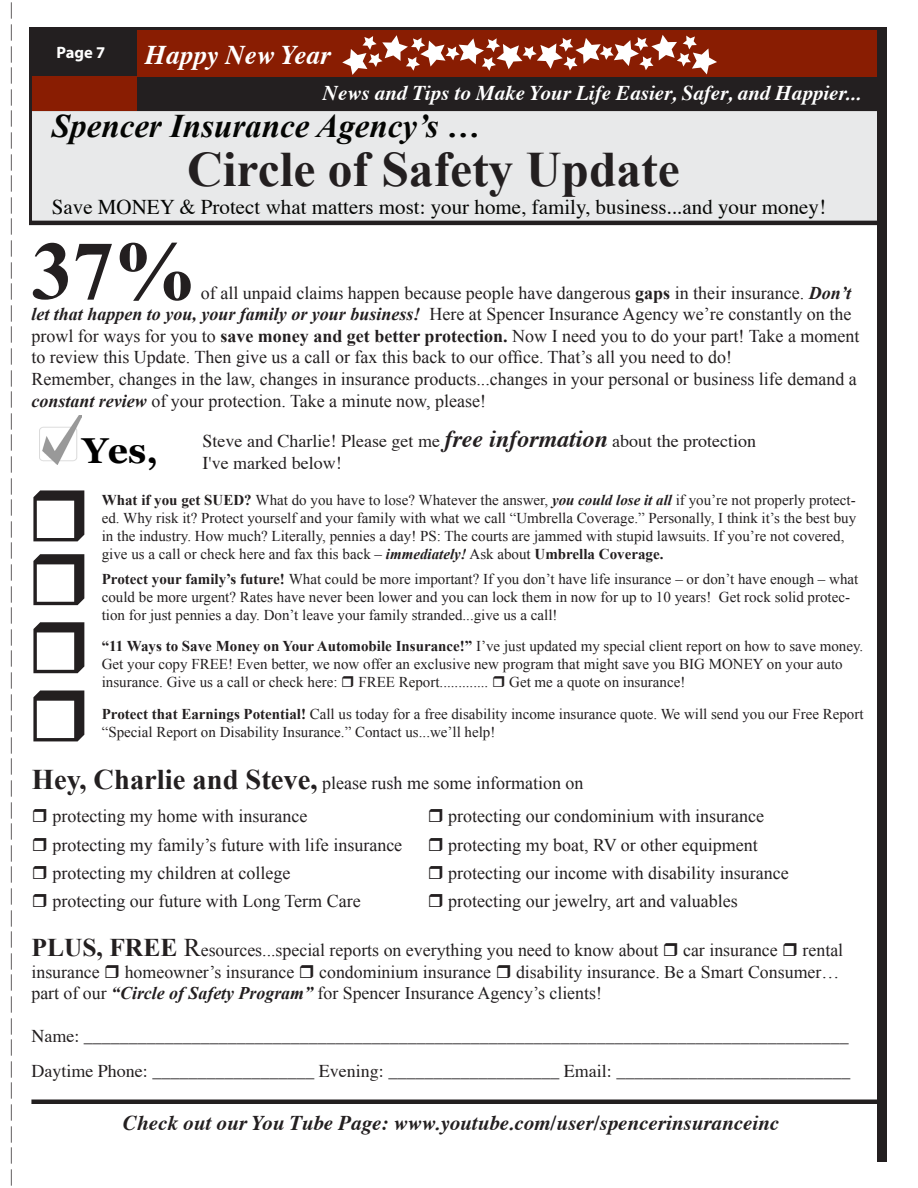
<style>
.page{position:relative;width:918px;height:1188px;background:#fff}
.page>*{position:absolute;margin:0;border:0;box-sizing:border-box;transform-origin:0 0}
.t1{font:700 82.5px "Times New Roman";color:#231f20}
.t2{font:700 49.5px "Times New Roman";color:#231f20}
.t3{font:700 36px "Georgia";color:#000}
.t4{font:italic 700 33px "Times New Roman";color:#040503}
.t5{font:italic 700 27px "Times";color:#fff}
.t6{font:21px "Times";color:#040503}
.t7{font:italic 700 21px "Times";color:#231f20}
.t8{font:italic 700 21px "Times";color:#fff}
.t9{font:18px/21.6px "Times New Roman";color:#231f20}
.t10{font:18px "Times";color:#231f20}
.t11{font:17.85px/21.6px "Times New Roman";color:#231f20}
.t12{font:700 16.5px "Myriad Pro";color:#fff}
.t13{font:15px/18px "Times New Roman";color:#231f20}
.s1{font-weight:700}
.s2{font-weight:700;font-style:italic}
.s3{font-weight:700;font-style:italic;font-size:24px}
.s4{font-weight:700;font-size:28.5px}
.s5{font-weight:700;font-size:25.5px}
.s6{font-size:25.5px}
</style>
<div class="page">
<hr style="left:31px;top:1100px;width:856px;height:4px;background:#231f20">
<div style="left:32px;top:110px;width:850px;height:111px;background:#e8e9ea"></div>
<div style="left:28px;top:107px;width:860px;height:118px;border:4px solid #231f20"></div>
<div style="left:29px;top:27px;width:863px;height:51px;background:#231f20"></div>
<div style="left:137px;top:31px;width:746px;height:46px;background:#891d02"></div>
<div style="left:28px;top:77px;width:865px;height:30px;background:#231f20"></div>
<div style="left:32px;top:77px;width:105px;height:34px;background:#891d02"></div>
<div style="left:878px;top:29px;width:15px;height:1133px;background:#231f20"></div>
<div style="left:14px;top:6px;width:15px;height:236px;background:#fff"></div>
<img style="left:39px;top:416px;width:43px;height:49px">
<div style="left:887px;top:6px;width:25px;height:1179px;background:#fff"></div>
<svg style="left:342px;top:35px;width:375px;height:40px"></svg>
<p class="t9" style="left:10px;top:-2px;width:5px">|</p>
<p class="t9" style="left:10px;top:20px;width:5px">|</p>
<p class="t9" style="left:10px;top:41px;width:5px">|</p>
<p class="t9" style="left:10px;top:63px;width:5px">|</p>
<p class="t9" style="left:10px;top:85px;width:5px">|</p>
<p class="t9" style="left:10px;top:106px;width:5px">|</p>
<p class="t9" style="left:10px;top:128px;width:5px">|</p>
<p class="t9" style="left:10px;top:149px;width:5px">|</p>
<p class="t9" style="left:10px;top:171px;width:5px">|</p>
<p class="t9" style="left:10px;top:193px;width:5px">|</p>
<p class="t9" style="left:10px;top:214px;width:5px">|</p>
<p class="t9" style="left:10px;top:236px;width:5px">|</p>
<p class="t9" style="left:10px;top:257px;width:5px">|</p>
<p class="t9" style="left:10px;top:279px;width:5px">|</p>
<p class="t9" style="left:10px;top:301px;width:5px">|</p>
<p class="t9" style="left:10px;top:322px;width:5px">|</p>
<p class="t9" style="left:10px;top:344px;width:5px">|</p>
<p class="t9" style="left:10px;top:365px;width:5px">|</p>
<p class="t9" style="left:10px;top:387px;width:5px">|</p>
<p class="t9" style="left:10px;top:409px;width:5px">|</p>
<p class="t9" style="left:10px;top:430px;width:5px">|</p>
<p class="t9" style="left:10px;top:452px;width:5px">|</p>
<p class="t9" style="left:10px;top:473px;width:5px">|</p>
<p class="t9" style="left:10px;top:495px;width:5px">|</p>
<p class="t9" style="left:10px;top:517px;width:5px">|</p>
<p class="t9" style="left:10px;top:538px;width:5px">|</p>
<p class="t9" style="left:10px;top:560px;width:5px">|</p>
<p class="t9" style="left:10px;top:581px;width:5px">|</p>
<p class="t9" style="left:10px;top:603px;width:5px">|</p>
<p class="t9" style="left:10px;top:625px;width:5px">|</p>
<p class="t9" style="left:10px;top:646px;width:5px">|</p>
<p class="t9" style="left:10px;top:668px;width:5px">|</p>
<p class="t9" style="left:10px;top:689px;width:5px">|</p>
<p class="t9" style="left:10px;top:711px;width:5px">|</p>
<p class="t9" style="left:10px;top:733px;width:5px">|</p>
<p class="t9" style="left:10px;top:754px;width:5px">|</p>
<p class="t9" style="left:10px;top:776px;width:5px">|</p>
<p class="t9" style="left:10px;top:797px;width:5px">|</p>
<p class="t9" style="left:10px;top:819px;width:5px">|</p>
<p class="t9" style="left:10px;top:841px;width:5px">|</p>
<p class="t9" style="left:10px;top:862px;width:5px">|</p>
<p class="t9" style="left:10px;top:884px;width:5px">|</p>
<p class="t9" style="left:10px;top:905px;width:5px">|</p>
<p class="t9" style="left:10px;top:927px;width:5px">|</p>
<p class="t9" style="left:10px;top:949px;width:5px">|</p>
<p class="t9" style="left:10px;top:970px;width:5px">|</p>
<p class="t9" style="left:10px;top:992px;width:5px">|</p>
<p class="t9" style="left:10px;top:1013px;width:5px">|</p>
<p class="t9" style="left:10px;top:1035px;width:5px">|</p>
<p class="t9" style="left:10px;top:1057px;width:5px">|</p>
<p class="t9" style="left:10px;top:1078px;width:5px">|</p>
<p class="t9" style="left:10px;top:1100px;width:5px">|</p>
<p class="t9" style="left:10px;top:1121px;width:5px">|</p>
<p class="t9" style="left:10px;top:1143px;width:5px">|</p>
<p class="t9" style="left:10px;top:1165px;width:5px">|</p>
<p class="t12" style="left:56px;top:41px;width:50px">Page 7</p>
<p class="t5" style="left:145px;top:30px;width:187px">Happy New Year</p>
<p class="t8" style="left:323px;top:73px;width:540px">News and Tips to Make Your Life Easier, Safer, and Happier...</p>
<p class="t4" style="left:52px;top:107px;width:430px">Spencer Insurance Agency’s …</p>
<p class="t2" style="left:187px;top:141px;width:494px">Circle of Safety Update</p>
<p class="t6" style="left:52px;top:187px;width:776px">Save MONEY &amp; Protect what matters most: your home, family, business...and your money!</p>
<p class="t1" style="left:31px;top:223px;width:166px">37%</p>
<p class="t9" style="left:31px;top:281px;width:830px;text-indent:169px">of all unpaid claims happen because people have dangerous <span class="s1">gaps</span> in their insurance. <span class="s2">Don’t let that happen to you, your family or your business!</span> Here at Spencer Insurance Agency we’re constantly on the prowl for ways for you to <span class="s1">save money and get better protection.</span> Now I need you to do your part! Take a moment to review this Update. Then give us a call or fax this back to our office. That’s all you need to do!</p>
<p class="t9" style="left:31px;top:368px;width:827px">Remember, changes in the law, changes in insurance products...changes in your personal or business life demand a <span class="s2">constant review</span> of your protection. Take a minute now, please!</p>
<p class="t10" style="left:203px;top:424px;width:555px">Steve and Charlie! Please get me <span class="s3">free information</span> about the protection</p>
<p class="t10" style="left:203px;top:446px;width:141px">I've marked below!</p>
<p class="t13" style="left:102px;top:491px;width:756px"><span class="s1">What if you get SUED?</span> What do you have to lose? Whatever the answer, <span class="s2">you could lose it all</span> if you’re not properly protect&shy;ed. Why risk it? Protect yourself and your family with what we call “Umbrella Coverage.” Personally, I think it’s the best buy in the industry. How much? Literally, pennies a day! PS: The courts are jammed with stupid lawsuits. If you’re not covered, give us a call or check here and fax this back – <span class="s2">immediately!</span> Ask about <span class="s1">Umbrella Coverage.</span></p>
<p class="t13" style="left:102px;top:569px;width:758px"><span class="s1">Protect your family’s future!</span> What could be more important? If you don’t have life insurance – or don’t have enough – what could be more urgent? Rates have never been lower and you can lock them in now for up to 10 years! Get rock solid protec&shy;tion for just pennies a day. Don’t leave your family stranded...give us a call!</p>
<p class="t13" style="left:102px;top:637px;width:763px"><span class="s1">“11 Ways to Save Money on Your Automobile Insurance!”</span> I’ve just updated my special client report on how to save money.<br>Get your copy FREE! Even better, we now offer an exclusive new program that might save you BIG MONEY on your auto insurance. Give us a call or check here:</p>
<p class="t3" style="left:82px;top:430px;width:78px">Yes,</p>
<p class="t13" style="left:358px;top:673px;width:132px">FREE Report.............</p>
<p class="t13" style="left:509px;top:673px;width:178px">Get me a quote on insurance!</p>
<p class="t13" style="left:102px;top:704px;width:763px"><span class="s1">Protect that Earnings Potential!</span> Call us today for a free disability income insurance quote. We will send you our Free Report “Special Report on Disability Insurance.” Contact us...we’ll help!</p>
<p class="t9" style="left:32px;top:772px;width:553px"><span class="s4">Hey, Charlie and Steve,</span> please rush me some information on</p>
<p class="t9" style="left:52px;top:805px;width:256px">protecting my home with insurance</p>
<p class="t9" style="left:52px;top:834px;width:351px">protecting my family’s future with life insurance</p>
<p class="t9" style="left:52px;top:862px;width:239px">protecting my children at college</p>
<p class="t9" style="left:52px;top:890px;width:310px">protecting our future with Long Term Care</p>
<p class="t9" style="left:448px;top:805px;width:317px">protecting our condominium with insurance</p>
<p class="t9" style="left:448px;top:833px;width:311px">protecting my boat, RV or other equipment</p>
<p class="t9" style="left:448px;top:862px;width:342px">protecting our income with disability insurance</p>
<p class="t9" style="left:448px;top:890px;width:291px">protecting our jewelry, art and valuables</p>
<p class="t11" style="left:31px;top:939px;width:628px"><span class="s5">PLUS, FREE</span> <span class="s6">R</span>esources...special reports on everything you need to know about</p>
<p class="t11" style="left:683px;top:939px;width:96px">car insurance</p>
<p class="t11" style="left:803px;top:939px;width:42px">rental</p>
<p class="t11" style="left:31px;top:961px;width:70px">insurance</p>
<p class="t11" style="left:125px;top:961px;width:171px">homeowner’s insurance</p>
<p class="t11" style="left:319px;top:961px;width:174px">condominium insurance</p>
<p class="t11" style="left:31px;top:961px;width:809px;text-indent:485px">disability insurance. Be a Smart Consumer… part of our <span class="s2">“Circle of Safety Program”</span> for Spencer Insurance Agency’s clients!</p>
<p class="t10" style="left:31px;top:1019px;width:819px">Name: _____________________________________________________________________________________</p>
<p class="t10" style="left:31px;top:1054px;width:820px">Daytime Phone: __________________ Evening: ___________________ Email: __________________________</p>
<p class="t7" style="left:123px;top:1103px;width:658px">Check out our You Tube Page: www.youtube.com/user/spencerinsuranceinc</p>
</div>
